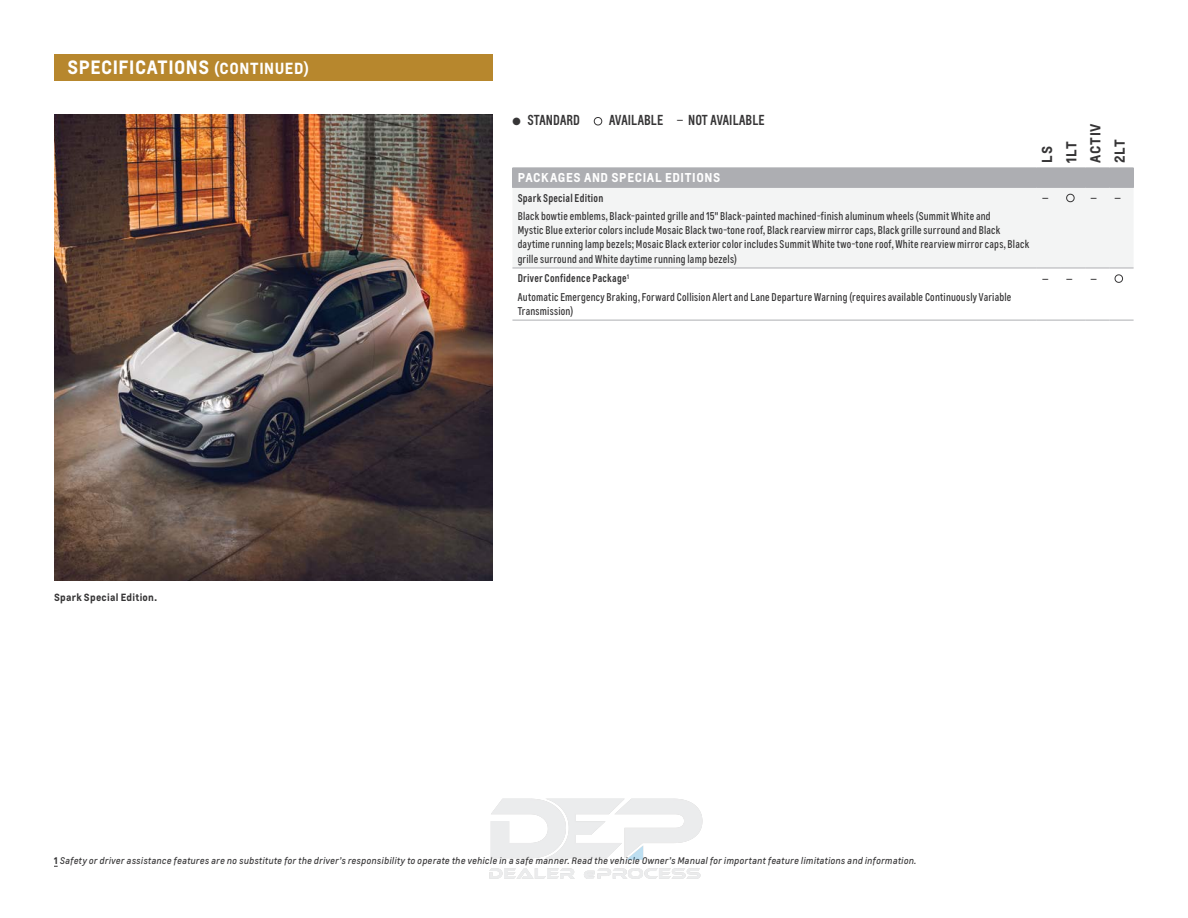
<style>
.page{position:relative;width:1188px;height:918px;background:#fff}
.page>*{position:absolute;margin:0;border:0;box-sizing:border-box;transform-origin:0 0}
.t1{font:700 18px "Louis Global 2";letter-spacing:.03em;color:#fff}
.t2{font:600 condensed 13.5px "Louis Global 2";letter-spacing:.01em;color:#363536}
.t3{font:700 13.5px/24.2px "Louis Global 2";letter-spacing:.04em;color:#363536}
.t4{font:700 12px "Louis Global 2";letter-spacing:.05em;color:#fff}
.t5{font:condensed 12px "Louis Global 2";color:#363536}
.t6{font:condensed 10.5px/14.2px "Louis Global 2";letter-spacing:.02em;color:#363536}
.t7{font:600 condensed 10.5px "Louis Global 2";letter-spacing:.02em;color:#363536}
.t8{font:700 9.75px "Louis Global 2";letter-spacing:.025em;color:#363536}
.t9{font:italic 9px "Louis Global 2";letter-spacing:.03em;color:#363536}
.s1{font-size:15px}
.s2{font-weight:400;font-size:12px}
.s3{font-weight:700;font-style:normal}
</style>
<div class="page">
<img style="left:54px;top:115px;width:438px;height:465px">
<div style="left:54px;top:54px;width:438px;height:27px;background:#b7872d"></div>
<div style="left:512px;top:168px;width:622px;height:19px;background:#adaeb2"></div>
<div style="left:512px;top:188px;width:622px;height:80px;background:#f3f4f4"></div>
<hr style="left:512px;top:167px;width:525px;height:1px;background:#adaeb2">
<svg style="left:1037px;top:167px;width:97px;height:1px"></svg>
<hr style="left:512px;top:187px;width:525px;height:1px;background:#adaeb2">
<svg style="left:1037px;top:187px;width:97px;height:1px"></svg>
<hr style="left:512px;top:268px;width:525px;height:1px;background:#adaeb2">
<svg style="left:1037px;top:268px;width:97px;height:1px"></svg>
<hr style="left:512px;top:320px;width:525px;height:1px;background:#adaeb2">
<svg style="left:1037px;top:320px;width:97px;height:1px"></svg>
<img style="left:489px;top:798px;width:214px;height:81px">
<h1 class="t1" style="left:68px;top:54px;width:243px">SPECIFICATIONS <span class="s1">(CONTINUED)</span></h1>
<p class="t8" style="left:54px;top:590px;width:105px">Spark Special Edition.</p>
<p class="t2" style="left:512px;top:111px;width:254px">● STANDARD ● AVAILABLE <span class="s2">—</span> NOT AVAILABLE</p>
<p class="t3" style="left:1035px;top:163px;width:41px;rotate:-90deg">LS<br>1LT<br>ACTIV<br>2LT</p>
<p class="t4" style="left:518px;top:169px;width:204px">PACKAGES AND SPECIAL EDITIONS</p>
<p class="t7" style="left:518px;top:191px;width:87px">Spark Special Edition</p>
<p class="t5" style="left:1042px;top:191px;width:34px">— ●</p>
<p class="t5" style="left:1090px;top:191px;width:32px">— —</p>
<p class="t6" style="left:518px;top:209px;width:513px">Black bowtie emblems, Black-painted grille and 15" Black-painted machined-finish aluminum wheels (Summit White and<br>Mystic Blue exterior colors include Mosaic Black two-tone roof, Black rearview mirror caps, Black grille surround and Black daytime running lamp bezels; Mosaic Black exterior color includes Summit White two-tone roof, White rearview mirror caps, Black grille surround and White daytime running lamp bezels)</p>
<p class="t7" style="left:518px;top:271px;width:113px">Driver Confidence Package<sup>1</sup></p>
<p class="t5" style="left:1042px;top:271px;width:32px">— —</p>
<p class="t5" style="left:1090px;top:271px;width:34px">— ●</p>
<p class="t6" style="left:518px;top:289px;width:495px">Automatic Emergency Braking, Forward Collision Alert and Lane Departure Warning (requires available Continuously Variable<br>Transmission)</p>
<p class="t9" style="left:54px;top:855px;width:864px"><span class="s3">1</span> Safety or driver assistance features are no substitute for the driver’s responsibility to operate the vehicle in a safe manner. Read the vehicle Owner’s Manual for important feature limitations and information.</p>
</div>
